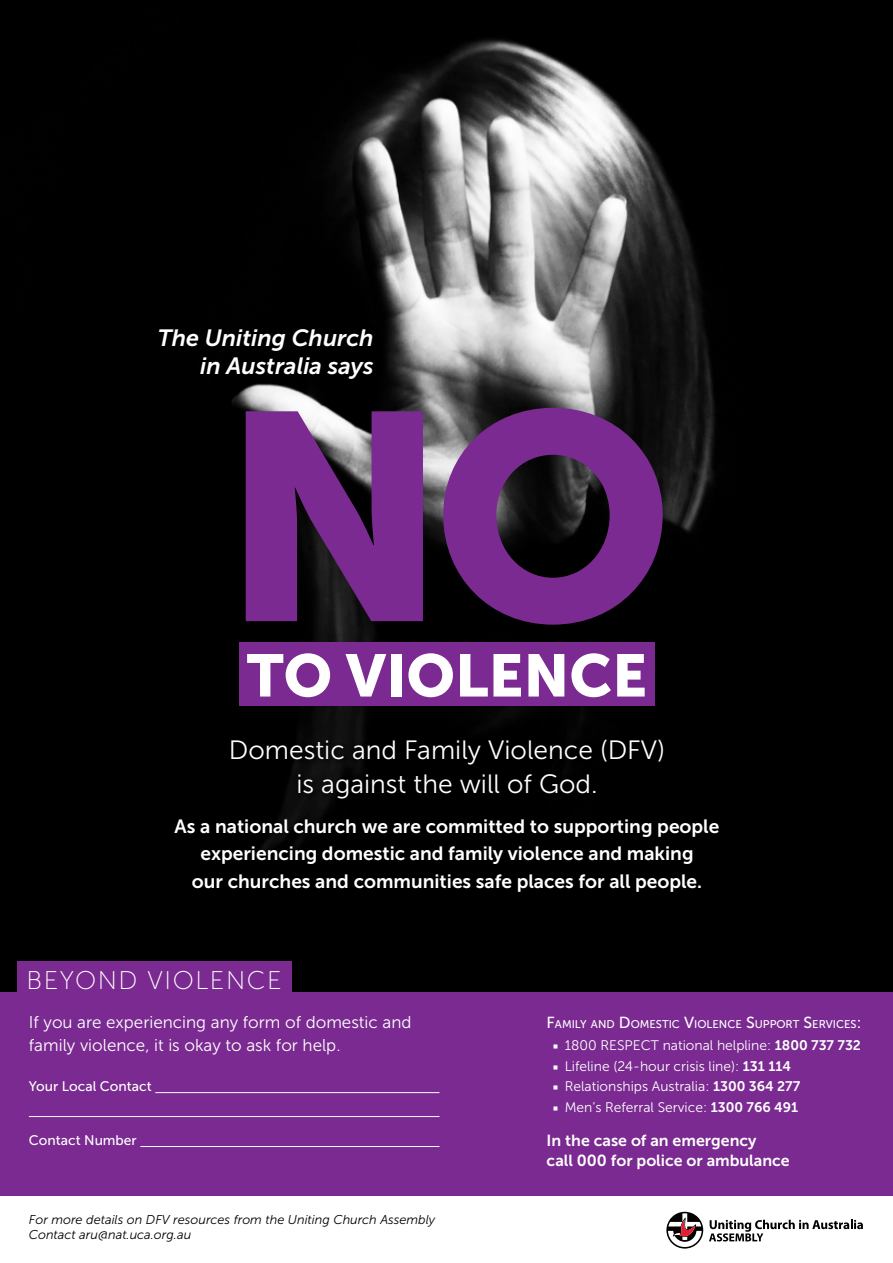
<style>
.page{position:relative;width:893px;height:1263px;background:#fff}
.page>*{position:absolute;margin:0;border:0;box-sizing:border-box;transform-origin:0 0}
.t1{font:293.4px "Museo Sans 900";color:#7a2a90}
.t2{font:59.4px "Museo Sans 900";color:#fff}
.t3{font:26.4px/34px "Museo Sans 300";color:#fff;text-align:center}
.t4{font:25.5px "Museo Sans 100";letter-spacing:.06em;color:#fff}
.t5{font:italic 23.4px/28px "Museo Sans 700";color:#fff;text-align:right}
.t6{font:19.2px/27.8px "Museo Sans 700";color:#fff;text-align:center}
.t7{font:17.1px/23.4px "Museo Sans 300";color:#fff}
.t8{font:15.9px/20.2px "Museo Sans 700";color:#fff}
.t9{font:13.8px "Museo Sans 300";color:#fff}
.t10{font:13.8px "Museo Sans 500";color:#fff}
.t11{font:italic 12.75px/15.3px "Museo Sans 300";color:#000}
.t12{font:11.25px "Museo Sans 500";color:#fff}
.s1{font-size:15.9px}
.s2{font-family:"Minion Pro"}
.s3{font-family:"Museo Sans 700"}
</style>
<div class="page">
<img style="left:0;top:0;width:893px;height:992px">
<div style="left:0;top:992px;width:893px;height:257px;background:#7a2a90"></div>
<div style="left:0;top:1196px;width:893px;height:67px;background:#fff"></div>
<div style="left:17px;top:961px;width:274px;height:56px;background:#7a2a90"></div>
<div style="left:230px;top:737px;width:438px;height:67px;background:#000"></div>
<div style="left:172px;top:815px;width:554px;height:84px;background:#000"></div>
<div style="left:239px;top:642px;width:416px;height:64px;background:#7a2a90"></div>
<hr style="left:155px;top:1092px;width:284px;height:1px;background:#fff">
<hr style="left:29px;top:1116px;width:410px;height:1px;background:#fff">
<hr style="left:140px;top:1146px;width:299px;height:1px;background:#fff">
<svg style="left:709px;top:1220px;width:154px;height:21px"></svg>
<svg style="left:666px;top:1212px;width:37px;height:36px"></svg>
<p class="t5" style="left:158px;top:324px;width:217px">The Uniting Church in Australia says</p>
<h1 class="t1" style="left:221px;top:352px;width:453px">NO</h1>
<h2 class="t2" style="left:247px;top:642px;width:402px">TO VIOLENCE</h2>
<h3 class="t3" style="left:229px;top:733px;width:438px">Domestic and Family Violence (DFV) is against the will of God.</h3>
<p class="t6" style="left:175px;top:812px;width:546px">As a national church we are committed to supporting people experiencing domestic and family violence and making<br>our churches and communities safe places for all people.</p>
<h3 class="t4" style="left:26px;top:967px;width:257px">BEYOND VIOLENCE</h3>
<p class="t7" style="left:29px;top:1010px;width:384px">If you are experiencing any form of domestic and family violence, it is okay to ask for help.</p>
<p class="t10" style="left:29px;top:1079px;width:124px">Your Local Contact</p>
<p class="t10" style="left:29px;top:1133px;width:109px">Contact Number</p>
<p class="t11" style="left:29px;top:1211px;width:408px">For more details on DFV resources from the Uniting Church Assembly<br>Contact aru@nat.uca.org.au</p>
<p class="t12" style="left:547px;top:1018px;width:316px"><span class="s1">F</span>AMILY AND <span class="s1">D</span>OMESTIC <span class="s1">V</span>IOLENCE <span class="s1">S</span>UPPORT <span class="s1">S</span>ERVICES<span class="s1">:</span></p>
<p class="t9" style="left:553px;top:1038px;width:310px"><span class="s2">■</span> 1800 RESPECT national helpline: <span class="s3">1800 737 732</span></p>
<p class="t9" style="left:553px;top:1058px;width:240px"><span class="s2">■</span> Lifeline (24-hour crisis line): <span class="s3">131 114</span></p>
<p class="t9" style="left:553px;top:1079px;width:249px"><span class="s2">■</span> Relationships Australia: <span class="s3">1300 364 277</span></p>
<p class="t9" style="left:553px;top:1100px;width:247px"><span class="s2">■</span> Men’s Referral Service: <span class="s3">1300 766 491</span></p>
<p class="t8" style="left:547px;top:1130px;width:245px">In the case of an emergency<br>call 000 for police or ambulance</p>
</div>
